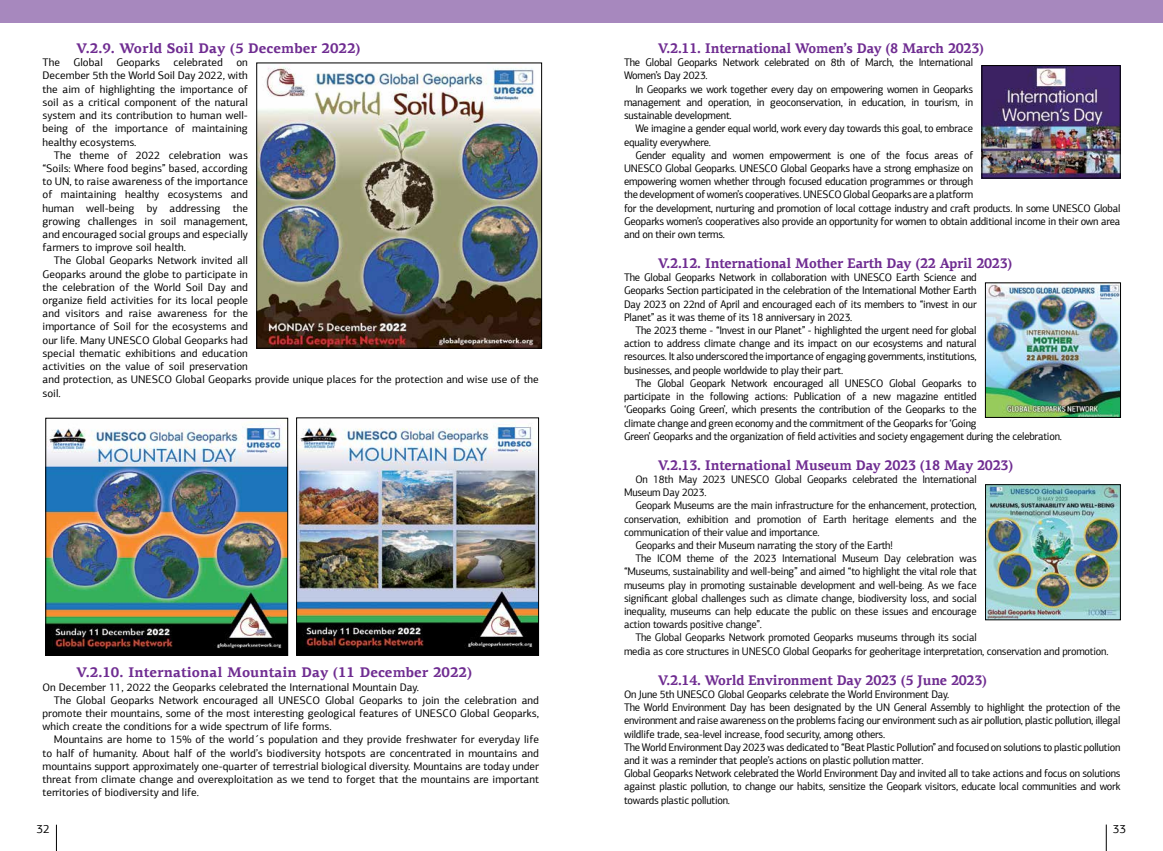
<style>
.page{position:relative;width:1163px;height:851px;background:#fff}
.page>*{position:absolute;margin:0;border:0;box-sizing:border-box;transform-origin:0 0}
.t1{font:700 14px "PF Agora Serif Pro";letter-spacing:-.02em;color:#6f2c91;scale:.95 1}
.t2{font:700 14px "PF Agora Serif Pro";color:#6f2c91}
.t3{font:12px "PF Agora Sans Pro";color:#000}
.t4{font:11px/13.2px "PF Agora Sans Pro";letter-spacing:-.02em;color:#000;scale:.95 1}
.t5{font:11px/13.2px "PF Agora Sans Pro";color:#000}
.t6{font:11px/13.2px "PF Agora Sans Pro";letter-spacing:-.02em;color:#050505;scale:.95 1}
.t7{font:11px/13.2px "PF Agora Sans Pro";letter-spacing:-.02em;color:#000;text-align:justify}
</style>
<div class="page">
<svg style="left:56px;top:824px;width:1px;height:26px"></svg>
<svg style="left:1105px;top:824px;width:1px;height:26px"></svg>
<div style="left:0;top:0;width:1162px;height:23px;background:#a788be"></div>
<img style="left:47px;top:421px;width:239px;height:232px">
<div style="left:45px;top:418px;width:243px;height:237px;border:1px solid #000"></div>
<img style="left:298px;top:424px;width:238px;height:229px">
<div style="left:296px;top:417px;width:242px;height:238px;border:1px solid #000"></div>
<img style="left:258px;top:66px;width:282px;height:280px">
<div style="left:256px;top:63px;width:286px;height:285px;border:1px solid #000"></div>
<img style="left:986px;top:284px;width:132px;height:131px">
<img style="left:987px;top:486px;width:131px;height:132px">
<div style="left:985px;top:484px;width:135px;height:136px;border:1px solid #000"></div>
<img style="left:983px;top:67px;width:135px;height:109px">
<div style="left:981px;top:65px;width:139px;height:113px;border:1px solid #000"></div>
<p class="t2" style="left:77px;top:40px;width:285px">V.2.9. World Soil Day (5 December 2022)</p>
<p class="t7" style="left:43px;top:56px;width:207px">The Global Geoparks celebrated on December 5th the World Soil Day 2022, with the aim of highlighting the importance of soil as a critical component of the natural system and its contribution to human well&shy;being of the importance of maintaining healthy ecosystems.</p>
<p class="t7" style="left:43px;top:148px;width:207px;text-indent:11px">The theme of 2022 celebration was “Soils: Where food begins” based, according to UN, to raise awareness of the importance of maintaining healthy ecosystems and human well-being by addressing the growing challenges in soil management, and encouraged social groups and especially farmers to improve soil health.</p>
<p class="t5" style="left:43px;top:254px;width:497px;text-indent:11px">Τhe Global Geoparks Network invited all<br>Geoparks around the globe to participate in<br>the celebration of the World Soil Day and<br>organize field activities for its local people<br>and visitors and raise awareness for the<br>importance of Soil for the ecosystems and<br>our life. Many UNESCO Global Geoparks had<br>special thematic exhibitions and education<br>activities on the value of soil preservation<br>and protection, as UNESCO Global Geoparks provide unique places for the protection and wise use of the soil.</p>
<p class="t2" style="left:77px;top:663px;width:397px">V.2.10. International Mountain Day (11 December 2022)</p>
<p class="t5" style="left:43px;top:680px;width:378px">On December 11, 2022 the Geoparks celebrated the International Mountain Day.</p>
<p class="t5" style="left:54px;top:693px;width:486px">The Global Geoparks Network encouraged all UNESCO Global Geoparks to join the celebration and</p>
<p class="t5" style="left:43px;top:706px;width:498px">promote their mountains, some of the most interesting geological features of UNESCO Global Geoparks,</p>
<p class="t5" style="left:43px;top:719px;width:290px">which create the conditions for a wide spectrum of life forms.</p>
<p class="t5" style="left:54px;top:733px;width:486px">Mountains are home to 15% of the world´s population and they provide freshwater for everyday life</p>
<p class="t5" style="left:43px;top:746px;width:498px">to half of humanity. About half of the world’s biodiversity hotspots are concentrated in mountains and</p>
<p class="t5" style="left:43px;top:759px;width:498px">mountains support approximately one-quarter of terrestrial biological diversity. Mountains are today under</p>
<p class="t5" style="left:43px;top:772px;width:498px">threat from climate change and overexploitation as we tend to forget that the mountains are important</p>
<p class="t5" style="left:43px;top:785px;width:158px">territories of biodiversity and life.</p>
<p class="t1" style="left:658px;top:40px;width:344px">V.2.11. International Women’s Day (8 March 2023)</p>
<p class="t4" style="left:624px;top:56px;width:369px">The Global Geoparks Network celebrated on 8th of March, the International<br>Women’s Day 2023.</p>
<p class="t4" style="left:624px;top:82px;width:369px;text-align:justify;text-indent:11px">In Geoparks we work together every day on empowering women in Geoparks management and operation, in geoconservation, in education, in tourism, in sustainable development.</p>
<p class="t4" style="left:624px;top:122px;width:369px;text-indent:11px">We imagine a gender equal world, work every day towards this goal, to embrace equality everywhere.</p>
<p class="t4" style="left:624px;top:148px;width:524px;text-indent:11px">Gender equality and women empowerment is one of the focus areas of<br>UNESCO Global Geoparks. UNESCO Global Geoparks have a strong emphasize on<br>empowering women whether through focused education programmes or through<br>the development of women’s cooperatives. UNESCO Global Geoparks are a platform<br>for the development, nurturing and promotion of local cottage industry and craft products. In some UNESCO Global Geoparks women’s cooperatives also provide an opportunity for women to obtain additional income in their own area and on their own terms.</p>
<p class="t1" style="left:658px;top:254px;width:374px">V.2.12. International Mother Earth Day (22 April 2023)</p>
<p class="t4" style="left:624px;top:271px;width:372px;text-align:justify">The Global Geoparks Network in collaboration with UNESCO Earth Science and Geoparks Section participated in the celebration of the International Mother Earth Day 2023 on 22nd of April and encouraged each of its members to “invest in our Planet” as it was theme of its 18 anniversary in 2023.</p>
<p class="t4" style="left:624px;top:323px;width:372px;text-align:justify;text-indent:11px">The 2023 theme - “Invest in our Planet” - highlighted the urgent need for global action to address climate change and its impact on our ecosystems and natural resources. It also underscored the importance of engaging governments, institutions, businesses, and people worldwide to play their part.</p>
<p class="t4" style="left:624px;top:376px;width:462px;text-indent:11px">The Global Geopark Network encouraged all UNESCO Global Geoparks to<br>participate in the following actions: Publication of a new magazine entitled<br>‘Geoparks Going Green’, which presents the contribution of the Geoparks to the<br>climate change and green economy and the commitment of the Geoparks for ‘Going<br>Green’ Geoparks and the organization of field activities and society engagement during the celebration.</p>
<p class="t1" style="left:658px;top:456px;width:375px">V.2.13. International Museum Day 2023 (18 May 2023)</p>
<p class="t6" style="left:624px;top:472px;width:373px;text-indent:11px">On 18th May 2023 UNESCO Global Geoparks celebrated the International<br>Museum Day 2023.</p>
<p class="t6" style="left:635px;top:499px;width:361px">Geopark Museums are the main infrastructure for the enhancement, protection,</p>
<p class="t6" style="left:624px;top:512px;width:373px">conservation, exhibition and promotion of Earth heritage elements and the</p>
<p class="t6" style="left:624px;top:525px;width:207px">communication of their value and importance.</p>
<p class="t6" style="left:635px;top:538px;width:272px">Geoparks and their Museum narrating the story of the Earth!</p>
<p class="t6" style="left:635px;top:551px;width:361px">The ICOM theme of the 2023 International Museum Day celebration was</p>
<p class="t6" style="left:624px;top:565px;width:373px">“Museums, sustainability and well-being” and aimed “to highlight the vital role that</p>
<p class="t6" style="left:624px;top:578px;width:373px">museums play in promoting sustainable development and well-being. As we face</p>
<p class="t6" style="left:624px;top:591px;width:373px">significant global challenges such as climate change, biodiversity loss, and social</p>
<p class="t6" style="left:624px;top:604px;width:373px">inequality, museums can help educate the public on these issues and encourage</p>
<p class="t6" style="left:624px;top:617px;width:147px">action towards positive change”.</p>
<p class="t6" style="left:635px;top:631px;width:361px">The Global Geoparks Network promoted Geoparks museums through its social</p>
<p class="t6" style="left:624px;top:644px;width:511px">media as core structures in UNESCO Global Geoparks for geoheritage interpretation, conservation and promotion.</p>
<p class="t1" style="left:658px;top:671px;width:348px">V.2.14. World Environment Day 2023 (5 June 2023)</p>
<p class="t4" style="left:624px;top:687px;width:524px">On June 5th UNESCO Global Geoparks celebrate the World Environment Day.<br>The World Environment Day has been designated by the UN General Assembly to highlight the protection of the environment and raise awareness on the problems facing our environment such as air pollution, plastic pollution, illegal wildlife trade, sea-level increase, food security, among others.<br>The World Environment Day 2023 was dedicated to “Beat Plastic Pollution” and focused on solutions to plastic pollution and it was a reminder that people’s actions on plastic pollution matter.<br>Global Geoparks Network celebrated the World Environment Day and invited all to take actions and focus on solutions against plastic pollution, to change our habits, sensitize the Geopark visitors, educate local communities and work towards plastic pollution.</p>
<p class="t3" style="left:36px;top:821px;width:15px">32</p>
<p class="t3" style="left:1112px;top:821px;width:15px">33</p>
</div>
